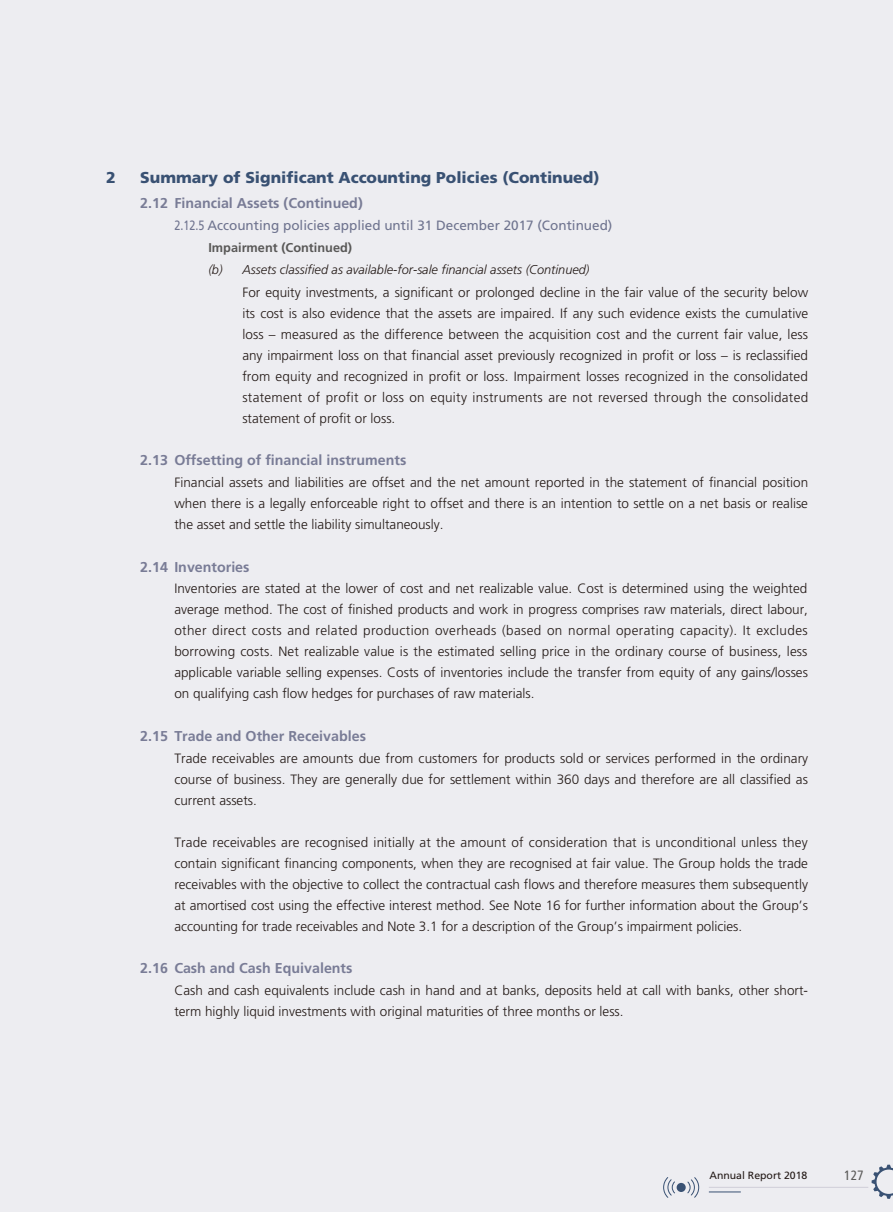
<style>
.page{position:relative;width:893px;height:1212px;background:#ededf1}
.page>*{position:absolute;margin:0;border:0;box-sizing:border-box;transform-origin:0 0}
.t1{font:900 15.75px "Frutiger LT Std";color:#395173}
.t2{font:700 14.25px "Frutiger LT Std";color:#797c96}
.t3{font:300 13.5px/21px "Frutiger LT Std";color:#231916;text-align:justify}
.t4{font:13.5px "Frutiger LT Std";color:#6f748f;scale:.8 1}
.t5{font:condensed 13.5px "Frutiger LT Std";color:#595857}
.t6{font:italic 300 12.75px "Frutiger LT Std";color:#231916}
.t7{font:700 12.75px "Frutiger LT Std";color:#595857}
.t8{font:10.5px "Frutiger LT Std";color:#231916}
</style>
<div class="page">
<svg style="left:872px;top:1165px;width:21px;height:34px"></svg>
<hr style="left:709px;top:1187px;width:159px;height:1px;background:#d0ced8">
<svg style="left:663px;top:1177px;width:37px;height:21px"></svg>
<div style="left:677px;top:1183px;width:9px;height:9px;background:#395173;border-radius:50%"></div>
<hr style="left:709px;top:1191px;width:32px;height:1px;background:#395173">
<p class="t1" style="left:106px;top:168px;width:11px">2</p>
<p class="t1" style="left:140px;top:168px;width:461px">Summary of Significant Accounting Policies (Continued)</p>
<p class="t2" style="left:140px;top:195px;width:224px">2.12 Financial Assets (Continued)</p>
<p class="t4" style="left:174px;top:217px;width:549px">2.12.5 Accounting policies applied until 31 December 2017 (Continued)</p>
<p class="t7" style="left:208px;top:240px;width:145px">Impairment (Continued)</p>
<p class="t6" style="left:208px;top:262px;width:383px">(b) Assets classified as available-for-sale financial assets (Continued)</p>
<p class="t3" style="left:242px;top:282px;width:567px">For equity investments, a significant or prolonged decline in the fair value of the security below its cost is also evidence that the assets are impaired. If any such evidence exists the cumulative loss – measured as the difference between the acquisition cost and the current fair value, less any impairment loss on that financial asset previously recognized in profit or loss – is reclassified from equity and recognized in profit or loss. Impairment losses recognized in the consolidated statement of profit or loss on equity instruments are not reversed through the consolidated statement of profit or loss.</p>
<p class="t2" style="left:140px;top:452px;width:268px">2.13 Offsetting of financial instruments</p>
<p class="t3" style="left:174px;top:472px;width:635px">Financial assets and liabilities are offset and the net amount reported in the statement of financial position when there is a legally enforceable right to offset and there is an intention to settle on a net basis or realise the asset and settle the liability simultaneously.</p>
<p class="t2" style="left:140px;top:558px;width:111px">2.14 Inventories</p>
<p class="t3" style="left:174px;top:578px;width:635px">Inventories are stated at the lower of cost and net realizable value. Cost is determined using the weighted average method. The cost of finished products and work in progress comprises raw materials, direct labour, other direct costs and related production overheads (based on normal operating capacity). It excludes borrowing costs. Net realizable value is the estimated selling price in the ordinary course of business, less applicable variable selling expenses. Costs of inventories include the transfer from equity of any gains/losses on qualifying cash flow hedges for purchases of raw materials.</p>
<p class="t2" style="left:140px;top:728px;width:227px">2.15 Trade and Other Receivables</p>
<p class="t3" style="left:174px;top:748px;width:635px">Trade receivables are amounts due from customers for products sold or services performed in the ordinary course of business. They are generally due for settlement within 360 days and therefore are all classified as current assets.</p>
<p class="t3" style="left:174px;top:832px;width:635px">Trade receivables are recognised initially at the amount of consideration that is unconditional unless they contain significant financing components, when they are recognised at fair value. The Group holds the trade receivables with the objective to collect the contractual cash flows and therefore measures them subsequently at amortised cost using the effective interest method. See Note 16 for further information about the Group’s accounting for trade receivables and Note 3.1 for a description of the Group’s impairment policies.</p>
<p class="t2" style="left:140px;top:960px;width:214px">2.16 Cash and Cash Equivalents</p>
<p class="t3" style="left:174px;top:980px;width:635px">Cash and cash equivalents include cash in hand and at banks, deposits held at call with banks, other short&shy;term highly liquid investments with original maturities of three months or less.</p>
<p class="t8" style="left:709px;top:1169px;width:100px">Annual Report 2018</p>
<p class="t5" style="left:844px;top:1167px;width:21px">127</p>
</div>
